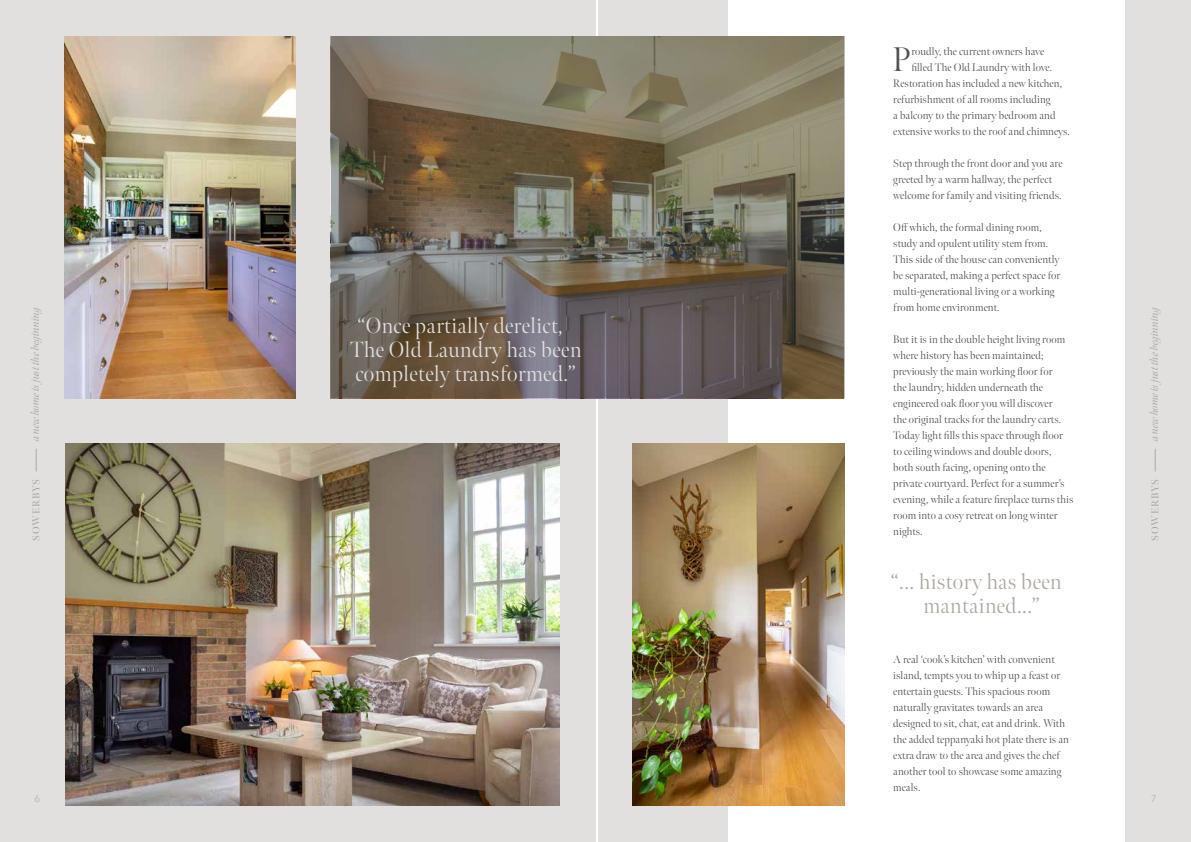
<style>
.page{position:relative;width:1191px;height:842px;background:#fff}
.page>*{position:absolute;margin:0;border:0;box-sizing:border-box;transform-origin:0 0}
.t1{font:300 34px "Meno Banner";color:#4f4f4f}
.t2{font:300 22px/24px "Meno Banner";letter-spacing:.02em;color:#e1dfde;text-align:center}
.t3{font:300 22px/24px "Meno Banner";letter-spacing:.02em;color:#ada8a0;text-align:center}
.t4{font:300 11px/16px "Meno Banner";letter-spacing:.01em;color:#4f4f4f}
.t5{font:italic 11px "Meno Banner";letter-spacing:-.01em;color:#ada8a0}
.t6{font:600 10px "Meno Banner";letter-spacing:.08em;color:#ada8a0}
.t7{font:300 10px "Quasimoda";color:#ada8a0}
</style>
<div class="page">
<div style="left:0;top:0;width:595px;height:842px;background:#e2e0df"></div>
<div style="left:597px;top:0;width:594px;height:842px;background:#e2e0df"></div>
<svg style="left:36px;top:449px;width:1px;height:22px"></svg>
<svg style="left:1155px;top:449px;width:1px;height:22px"></svg>
<img style="left:65px;top:444px;width:494px;height:362px">
<div style="left:728px;top:0;width:396px;height:842px;background:#fff"></div>
<img style="left:632px;top:443px;width:212px;height:363px">
<img style="left:65px;top:36px;width:230px;height:362px">
<svg style="left:331px;top:36px;width:513px;height:362px;background:#726a5b"></svg>
<h1 class="t1" style="left:892px;top:38px;width:20px">P</h1>
<p class="t4" style="left:911px;top:43px;width:134px">roudly, the current owners have</p>
<p class="t4" style="left:911px;top:59px;width:142px">filled The Old Laundry with love.</p>
<p class="t4" style="left:893px;top:75px;width:170px">Restoration has included a new kitchen,</p>
<p class="t4" style="left:893px;top:91px;width:159px">refurbishment of all rooms including</p>
<p class="t4" style="left:893px;top:107px;width:164px">a balcony to the primary bedroom and</p>
<p class="t4" style="left:893px;top:123px;width:178px">extensive works to the roof and chimneys.</p>
<p class="t4" style="left:893px;top:155px;width:171px">Step through the front door and you are greeted by a warm hallway, the perfect welcome for family and visiting friends.</p>
<p class="t4" style="left:893px;top:219px;width:169px">Off which, the formal dining room, study and opulent utility stem from.<br>This side of the house can conveniently be separated, making a perfect space for multi-generational living or a working from home environment.</p>
<p class="t4" style="left:893px;top:331px;width:182px">But it is in the double height living room where history has been maintained; previously the main working floor for<br>the laundry, hidden underneath the engineered oak floor you will discover<br>the original tracks for the laundry carts.<br>Today light fills this space through floor to ceiling windows and double doors, both south facing, opening onto the private courtyard. Perfect for a summer’s evening, while a feature fireplace turns this room into a cosy retreat on long winter nights.</p>
<p class="t5" style="left:29px;top:441px;width:138px;rotate:-90deg">a new home is just the beginning</p>
<p class="t5" style="left:1147px;top:441px;width:138px;rotate:-90deg">a new home is just the beginning</p>
<h2 class="t2" style="left:350px;top:314px;width:233px">“Once partially derelict,<br>The Old Laundry has been completely transformed.”</h2>
<p class="t6" style="left:30px;top:541px;width:63px;rotate:-90deg">SOWERBYS</p>
<p class="t6" style="left:1149px;top:541px;width:63px;rotate:-90deg">SOWERBYS</p>
<h2 class="t3" style="left:890px;top:570px;width:173px">“... history has been mantained...”</h2>
<p class="t4" style="left:893px;top:651px;width:177px">A real ‘cook’s kitchen’ with convenient island, tempts you to whip up a feast or entertain guests. This spacious room naturally gravitates towards an area designed to sit, chat, eat and drink. With the added teppanyaki hot plate there is an extra draw to the area and gives the chef another tool to showcase some amazing meals.</p>
<p class="t7" style="left:35px;top:791px;width:7px">6</p>
<p class="t7" style="left:1151px;top:791px;width:6px">7</p>
</div>
